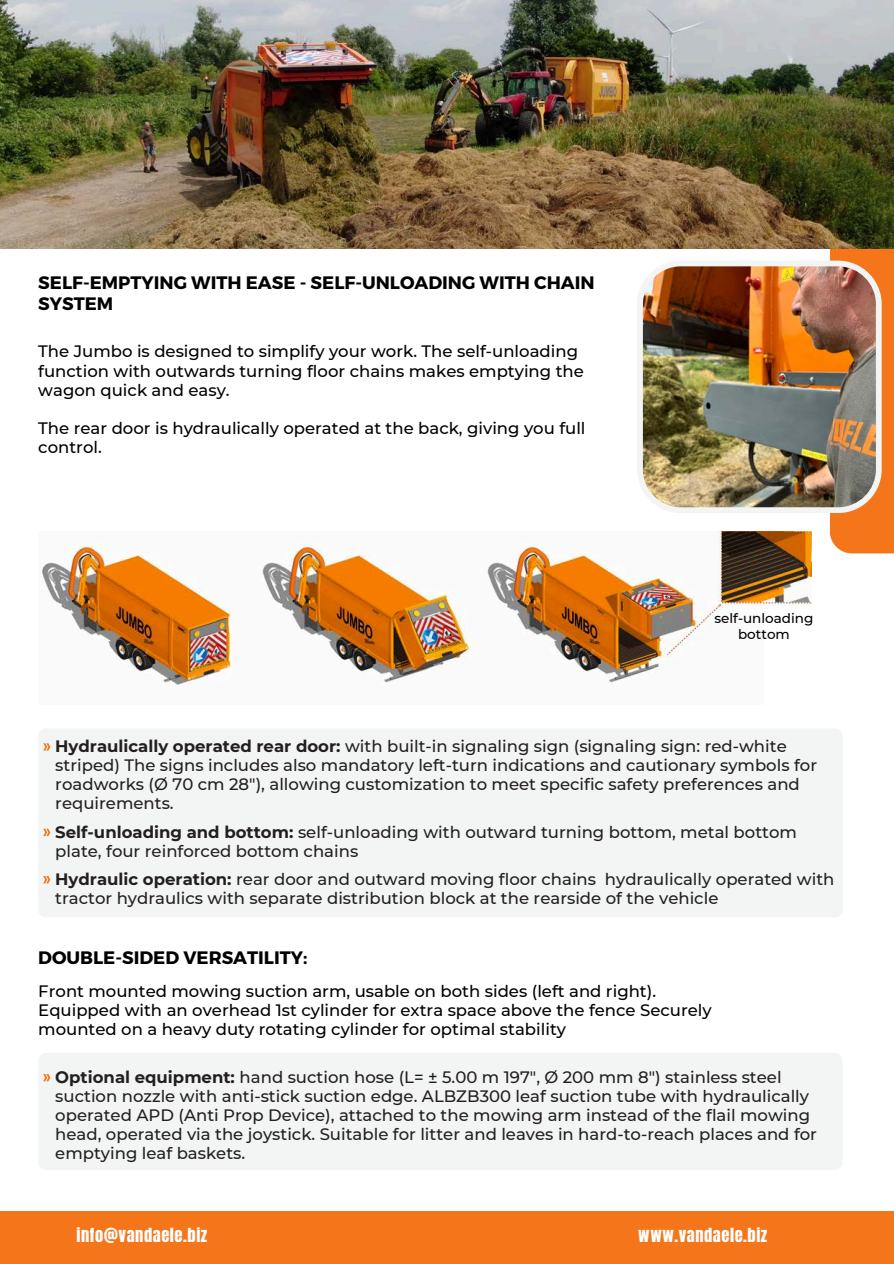
<style>
.page{position:relative;width:894px;height:1264px;background:#fff}
.page>*{position:absolute;margin:0;border:0;box-sizing:border-box;transform-origin:0 0}
.t1{font:700 18px/21.3px "Montserrat";color:#000}
.t2{font:500 16.5px/19.2px "Montserrat";color:#231f20}
.t3{font:500 16.5px/19.2px "Montserrat";color:#000}
.t4{font:16.5px "Anton";letter-spacing:.035em;color:#fff}
.t5{font:500 13.5px/15.8px "Montserrat";color:#000;text-align:center}
.s1{font-weight:700}
</style>
<div class="page">
<div style="left:829px;top:0;width:64px;height:553px;background:#f5761a"></div>
<img style="left:637px;top:260px;width:244px;height:253px">
<div style="left:0;top:1210px;width:893px;height:53px;background:#f5761a"></div>
<img style="left:0;top:0;width:893px;height:249px">
<div style="left:38px;top:728px;width:804px;height:189px;background:#f3f4f4;border-radius:8px"></div>
<svg style="left:43px;top:743px;width:7px;height:7px"></svg>
<svg style="left:43px;top:828px;width:7px;height:8px"></svg>
<svg style="left:43px;top:876px;width:7px;height:7px"></svg>
<div style="left:38px;top:1052px;width:804px;height:117px;background:#f3f4f4;border-radius:8px"></div>
<svg style="left:43px;top:1073px;width:7px;height:8px"></svg>
<img style="left:41px;top:531px;width:770px;height:154px">
<h2 class="t1" style="left:38px;top:271px;width:557px">SELF-EMPTYING WITH EASE - SELF-UNLOADING WITH CHAIN<br>SYSTEM</h2>
<p class="t3" style="left:38px;top:342px;width:547px">The Jumbo is designed to simplify your work. The self-unloading function with outwards turning floor chains makes emptying the wagon quick and easy.</p>
<h2 class="t3" style="left:38px;top:418px;width:548px">The rear door is hydraulically operated at the back, giving you full control.</h2>
<h2 class="t5" style="left:714px;top:610px;width:100px">self-unloading bottom</h2>
<h2 class="t2" style="left:55px;top:736px;width:763px"><span class="s1">Hydraulically operated rear door:</span> with built-in signaling sign (signaling sign: red-white striped) The signs includes also mandatory left-turn indications and cautionary symbols for roadworks (Ø 70 cm 28"), allowing customization to meet specific safety preferences and requirements.</h2>
<p class="t2" style="left:55px;top:822px;width:743px"><span class="s1">Self-unloading and bottom:</span> self-unloading with outward turning bottom, metal bottom plate, four reinforced bottom chains</p>
<p class="t2" style="left:55px;top:869px;width:780px"><span class="s1">Hydraulic operation:</span> rear door and outward moving floor chains hydraulically operated with tractor hydraulics with separate distribution block at the rearside of the vehicle</p>
<h2 class="t1" style="left:38px;top:946px;width:270px">DOUBLE-SIDED VERSATILITY:</h2>
<h1 class="t3" style="left:38px;top:981px;width:674px">Front mounted mowing suction arm, usable on both sides (left and right).<br>Equipped with an overhead 1st cylinder for extra space above the fence Securely mounted on a heavy duty rotating cylinder for optimal stability</h1>
<p class="t2" style="left:55px;top:1067px;width:763px"><span class="s1">Optional equipment:</span> hand suction hose (L= ± 5.00 m 197", Ø 200 mm 8") stainless steel suction nozzle with anti-stick suction edge. ALBZB300 leaf suction tube with hydraulically operated APD (Anti Prop Device), attached to the mowing arm instead of the flail mowing head, operated via the joystick. Suitable for litter and leaves in hard-to-reach places and for emptying leaf baskets.</p>
<h1 class="t4" style="left:77px;top:1222px;width:132px">info@vandaele.biz</h1>
<h2 class="t4" style="left:638px;top:1222px;width:130px">www.vandaele.biz</h2>
</div>
